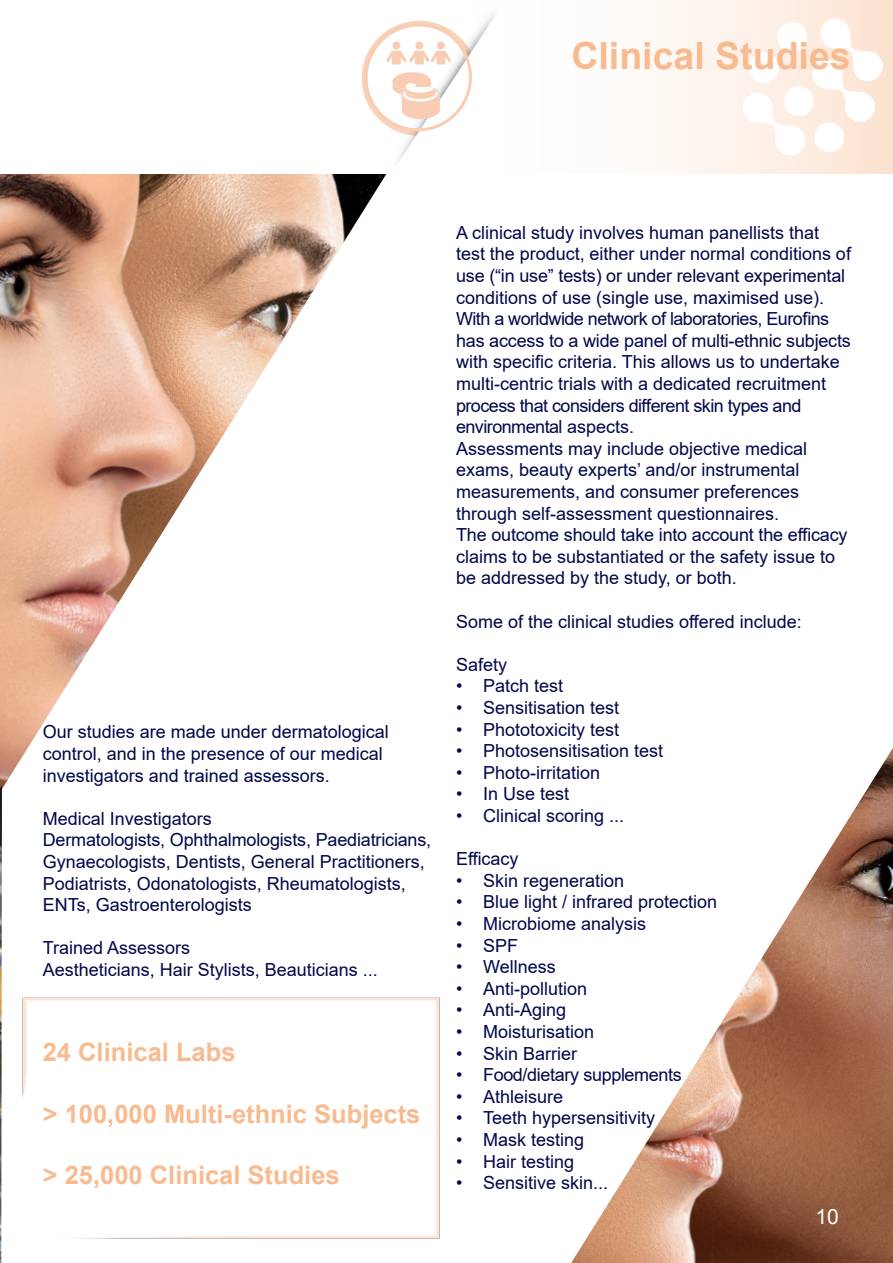
<style>
.page{position:relative;width:893px;height:1263px;background:#fff}
.page>*{position:absolute;margin:0;border:0;box-sizing:border-box;transform-origin:0 0}
.t1{font:700 37.5px "Arial";color:#f8ba8f}
.t2{font:700 25.5px "Arial";color:#f8ba8f}
.t3{font:21px "Arial";color:#fff}
.t4{font:18px/21.6px "Arial";color:#00074a}
.t5{font:18px "Arial";letter-spacing:-.02em;color:#00074a}
</style>
<div class="page">
<img style="left:0;top:174px;width:387px;height:615px">
<svg style="left:661px;top:0;width:232px;height:173px"></svg>
<img style="left:571px;top:748px;width:322px;height:515px">
<div style="left:784px;top:86px;width:30px;height:30px;background:#fff;border-radius:50%"></div>
<svg style="left:743px;top:93px;width:62px;height:62px"></svg>
<svg style="left:812px;top:19px;width:71px;height:103px"></svg>
<div style="left:814px;top:122px;width:30px;height:30px;background:#fff;border-radius:50%"></div>
<div style="left:749px;top:53px;width:30px;height:30px;background:#fff;border-radius:50%"></div>
<div style="left:777px;top:22px;width:30px;height:30px;background:#fff;border-radius:50%"></div>
<img style="left:22px;top:997px;width:418px;height:242px">
<img style="left:0;top:785px;width:2px;height:478px">
<img style="left:361px;top:13px;width:134px;height:149px">
<div style="left:364px;top:23px;width:108px;height:108px;border:3px solid #f9cdb3;border-radius:50%"></div>
<svg style="left:392px;top:72px;width:48px;height:47px"></svg>
<div style="left:392px;top:41px;width:8px;height:8px;background:#f9cdb3;border-radius:50%"></div>
<div style="left:415px;top:41px;width:8px;height:8px;background:#f9cdb3;border-radius:50%"></div>
<div style="left:437px;top:41px;width:8px;height:8px;background:#f9cdb3;border-radius:50%"></div>
<svg style="left:386px;top:51px;width:65px;height:14px"></svg>
<p class="t1" style="left:571px;top:30px;width:281px">Clinical Studies</p>
<p class="t4" style="left:43px;top:721px;width:348px">Our studies are made under dermatological control, and in the presence of our medical</p>
<p class="t4" style="left:43px;top:764px;width:289px">investigators and trained assessors.</p>
<p class="t4" style="left:43px;top:808px;width:171px">Medical Investigators</p>
<p class="t4" style="left:43px;top:829px;width:390px">Dermatologists, Ophthalmologists, Paediatricians, Gynaecologists, Dentists, General Practitioners, Podiatrists, Odonatologists, Rheumatologists, ENTs, Gastroenterologists</p>
<p class="t4" style="left:43px;top:937px;width:149px">Trained Assessors</p>
<p class="t4" style="left:43px;top:959px;width:337px">Aestheticians, Hair Stylists, Beauticians ...</p>
<p class="t2" style="left:43px;top:1034px;width:194px">24 Clinical Labs</p>
<p class="t2" style="left:43px;top:1096px;width:379px">&gt; 100,000 Multi-ethnic Subjects</p>
<p class="t2" style="left:43px;top:1157px;width:298px">&gt; 25,000 Clinical Studies</p>
<p class="t4" style="left:456px;top:221px;width:396px">A clinical study involves human panellists that test the product, either under normal conditions of use (“in use” tests) or under relevant experimental conditions of use (single use, maximised use).<br>With a worldwide network of laboratories, Eurofins has access to a wide panel of multi-ethnic subjects with specific criteria. This allows us to undertake multi-centric trials with a dedicated recruitment process that considers different skin types and environmental aspects.</p>
<p class="t4" style="left:456px;top:437px;width:353px">Assessments may include objective medical exams, beauty experts’ and/or instrumental</p>
<p class="t4" style="left:456px;top:481px;width:345px">measurements, and consumer preferences through self-assessment questionnaires.</p>
<p class="t4" style="left:456px;top:524px;width:393px">The outcome should take into account the efficacy claims to be substantiated or the safety issue to be addressed by the study, or both.</p>
<p class="t4" style="left:456px;top:610px;width:347px">Some of the clinical studies offered include:</p>
<p class="t4" style="left:456px;top:653px;width:53px">Safety</p>
<p class="t4" style="left:456px;top:675px;width:109px">• Patch test</p>
<p class="t4" style="left:456px;top:697px;width:165px">• Sensitisation test</p>
<p class="t4" style="left:456px;top:718px;width:165px">• Phototoxicity test</p>
<p class="t4" style="left:456px;top:740px;width:209px">• Photosensitisation test</p>
<p class="t4" style="left:456px;top:761px;width:146px">• Photo-irritation</p>
<p class="t4" style="left:456px;top:783px;width:115px">• In Use test</p>
<p class="t4" style="left:456px;top:805px;width:170px">• Clinical scoring ...</p>
<p class="t4" style="left:456px;top:848px;width:64px">Efficacy</p>
<p class="t4" style="left:456px;top:869px;width:170px">• Skin regeneration</p>
<p class="t4" style="left:456px;top:891px;width:263px">• Blue light / infrared protection</p>
<p class="t4" style="left:456px;top:913px;width:192px">• Microbiome analysis</p>
<p class="t4" style="left:456px;top:934px;width:64px">• SPF</p>
<p class="t4" style="left:456px;top:956px;width:101px">• Wellness</p>
<p class="t4" style="left:456px;top:977px;width:133px">• Anti-pollution</p>
<p class="t4" style="left:456px;top:999px;width:112px">• Anti-Aging</p>
<p class="t4" style="left:456px;top:1021px;width:140px">• Moisturisation</p>
<p class="t4" style="left:456px;top:1042px;width:123px">• Skin Barrier</p>
<p class="t5" style="left:456px;top:1062px;width:227px">• Food/dietary supplements</p>
<p class="t4" style="left:456px;top:1085px;width:109px">• Athleisure</p>
<p class="t4" style="left:456px;top:1107px;width:201px">• Teeth hypersensitivity</p>
<p class="t4" style="left:456px;top:1129px;width:130px">• Mask testing</p>
<p class="t4" style="left:456px;top:1150px;width:120px">• Hair testing</p>
<p class="t4" style="left:456px;top:1172px;width:154px">• Sensitive skin...</p>
<p class="t3" style="left:816px;top:1202px;width:25px">10</p>
</div>
